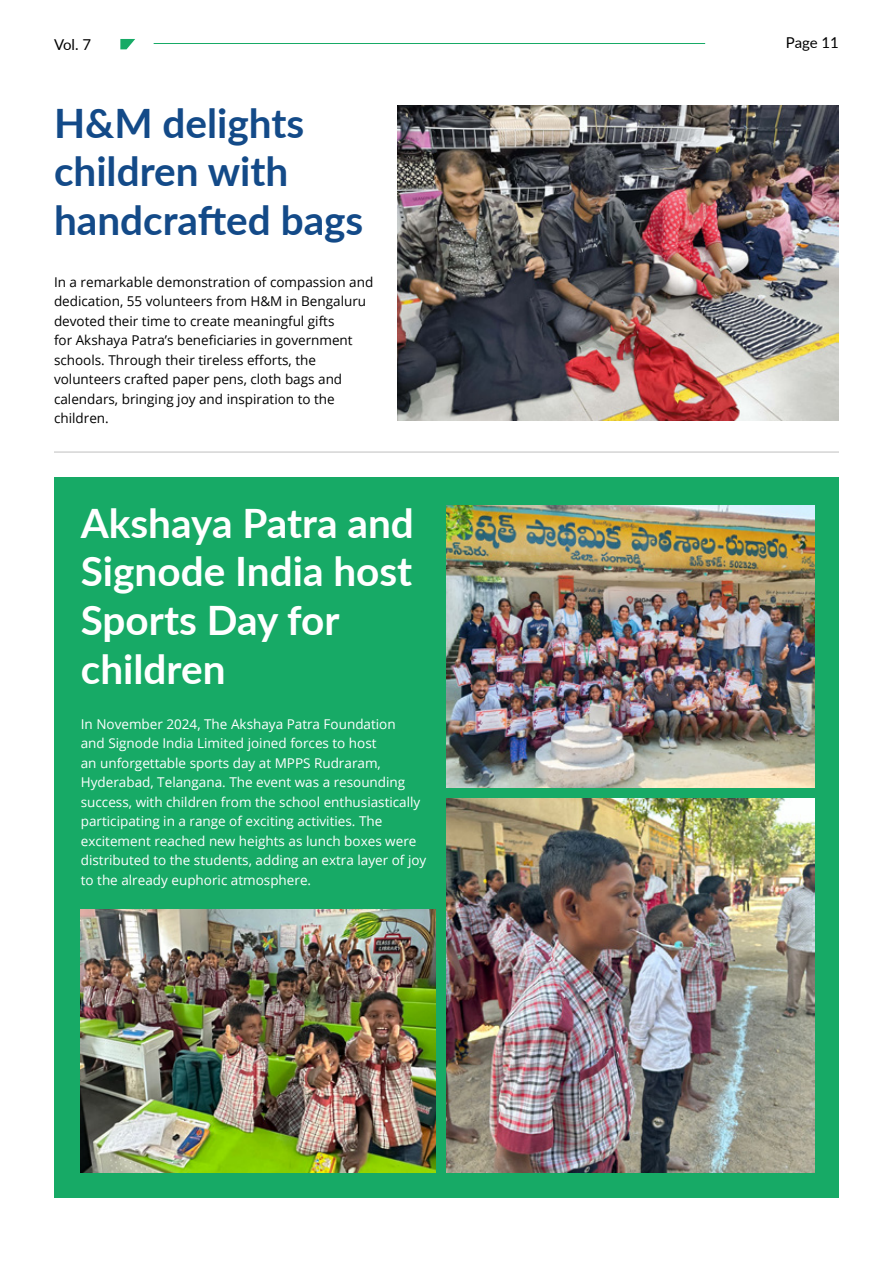
<style>
.page{position:relative;width:893px;height:1263px;background:#fff}
.page>*{position:absolute;margin:0;border:0;box-sizing:border-box;transform-origin:0 0}
.t1{font:700 40.5px/48.6px "Lato";color:#fff}
.t2{font:700 40.5px/48.6px "Lato";color:#134a88}
.t3{font:15px "Lato";letter-spacing:-.005em;color:#000}
.t4{font:13.5px/19.5px "Open Sans";color:#fff}
.t5{font:13.5px/19.5px "Open Sans";color:#000}
</style>
<div class="page">
<hr style="left:54px;top:452px;width:785px;height:1px;background:#bfbfbf">
<div style="left:54px;top:477px;width:785px;height:721px;background:#17aa66"></div>
<img style="left:398px;top:105px;width:441px;height:316px">
<img style="left:446px;top:505px;width:368px;height:283px">
<img style="left:446px;top:799px;width:368px;height:374px">
<img style="left:81px;top:910px;width:355px;height:263px">
<hr style="left:154px;top:43px;width:551px;height:1px;background:#17aa66">
<svg style="left:120px;top:39px;width:15px;height:10px"></svg>
<p class="t3" style="left:54px;top:33px;width:39px">Vol. 7</p>
<p class="t3" style="left:786px;top:32px;width:55px">Page 11</p>
<h1 class="t2" style="left:54px;top:97px;width:311px">H&amp;M delights children with handcrafted bags</h1>
<p class="t5" style="left:54px;top:272px;width:321px">In a remarkable demonstration of compassion and dedication, 55 volunteers from H&amp;M in Bengaluru devoted their time to create meaningful gifts<br>for Akshaya Patra’s beneficiaries in government schools. Through their tireless efforts, the volunteers crafted paper pens, cloth bags and calendars, bringing joy and inspiration to the children.</p>
<h1 class="t1" style="left:81px;top:497px;width:334px">Akshaya Patra and<br>Signode India host<br>Sports Day for children</h1>
<p class="t4" style="left:81px;top:714px;width:347px">In November 2024, The Akshaya Patra Foundation<br>and Signode India Limited joined forces to host<br>an unforgettable sports day at MPPS Rudraram, Hyderabad, Telangana. The event was a resounding success, with children from the school enthusiastically participating in a range of exciting activities. The excitement reached new heights as lunch boxes were distributed to the students, adding an extra layer of joy to the already euphoric atmosphere.</p>
</div>
